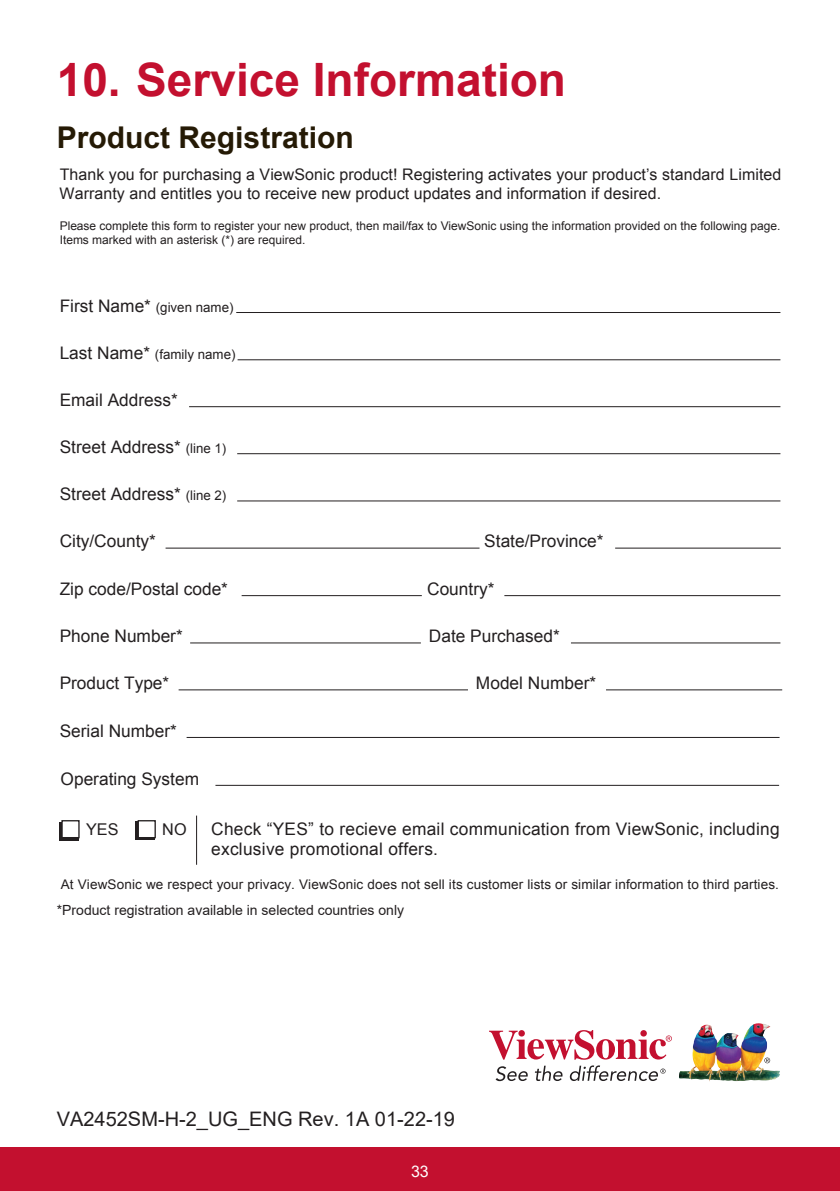
<style>
.page{position:relative;width:840px;height:1191px;background:#fff}
.page>*{position:absolute;margin:0;border:0;box-sizing:border-box;transform-origin:0 0}
.t1{font:700 46px "Arial";color:#c3102f}
.t2{font:700 30px "Arial";color:#251a05}
.t3{font:20px "Arial";color:#231f20}
.t4{font:17.2px/20.8px "Arial";color:#231f20}
.t5{font:16.2px "Arial";color:#231f20}
.t6{font:16px/19.2px "Arial";letter-spacing:.005em;color:#231f20}
.t7{font:16px "Arial";color:#fff}
.t8{font:14px "Arial";color:#231f20}
.t9{font:13.4px "Arial";letter-spacing:.01em;color:#231f20}
.t10{font:12px/14.4px "Arial";color:#231f20}
.s1{font-size:17.2px}
.s2{font-size:13.4px}
</style>
<div class="page">
<div style="left:0;top:1147px;width:839px;height:44px;background:#c3102f"></div>
<svg style="left:489px;top:1030px;width:182px;height:29px"></svg>
<svg style="left:495px;top:1066px;width:33px;height:15px"></svg>
<svg style="left:534px;top:1065px;width:28px;height:16px"></svg>
<svg style="left:569px;top:1065px;width:96px;height:16px"></svg>
<svg style="left:764px;top:1057px;width:5px;height:6px"></svg>
<img style="left:679px;top:1023px;width:77px;height:58px">
<div style="left:59px;top:821px;width:19px;height:19px;background:#231f20"></div>
<div style="left:135px;top:821px;width:19px;height:19px;background:#231f20"></div>
<hr style="left:236px;top:312px;width:544px;height:1px;background:#231f20">
<hr style="left:237px;top:359px;width:543px;height:1px;background:#231f20">
<hr style="left:237px;top:453px;width:543px;height:1px;background:#231f20">
<hr style="left:237px;top:500px;width:543px;height:1px;background:#231f20">
<hr style="left:189px;top:406px;width:591px;height:1px;background:#231f20">
<hr style="left:165px;top:548px;width:314px;height:1px;background:#231f20">
<hr style="left:614px;top:548px;width:166px;height:1px;background:#231f20">
<hr style="left:241px;top:595px;width:180px;height:1px;background:#231f20">
<hr style="left:504px;top:595px;width:276px;height:1px;background:#231f20">
<hr style="left:190px;top:642px;width:230px;height:1px;background:#231f20">
<hr style="left:570px;top:642px;width:210px;height:1px;background:#231f20">
<hr style="left:178px;top:689px;width:289px;height:1px;background:#231f20">
<hr style="left:605px;top:689px;width:176px;height:1px;background:#231f20">
<hr style="left:186px;top:737px;width:593px;height:1px;background:#231f20">
<hr style="left:196px;top:815px;width:1px;height:49px;background:#231f20">
<hr style="left:215px;top:785px;width:563px;height:1px;background:#231f20">
<div style="left:62px;top:820px;width:17px;height:17px;background:#fff"></div>
<div style="left:61px;top:820px;width:19px;height:18px;border:1px solid #231f20"></div>
<div style="left:138px;top:820px;width:17px;height:17px;background:#fff"></div>
<div style="left:137px;top:820px;width:19px;height:18px;border:1px solid #231f20"></div>
<h1 class="t1" style="left:57px;top:48px;width:510px">10. Service Information</h1>
<h2 class="t2" style="left:57px;top:117px;width:298px">Product Registration</h2>
<p class="t6" style="left:60px;top:165px;width:722px">Thank you for purchasing a ViewSonic product! Registering activates your product’s standard Limited<br>Warranty and entitles you to receive new product updates and information if desired.</p>
<p class="t10" style="left:60px;top:219px;width:721px">Please complete this form to register your new product, then mail/fax to ViewSonic using the information provided on the following page.<br>Items marked with an asterisk (*) are required.</p>
<p class="t9" style="left:60px;top:298px;width:175px"><span class="s1">First Name*</span> (given name)</p>
<p class="t9" style="left:60px;top:346px;width:177px"><span class="s1">Last Name*</span> (family name)</p>
<p class="t4" style="left:60px;top:390px;width:120px">Email Address*</p>
<p class="t4" style="left:60px;top:437px;width:168px">Street Address* <span class="s2">(line 1)</span></p>
<p class="t4" style="left:60px;top:484px;width:168px">Street Address* <span class="s2">(line 2)</span></p>
<p class="t4" style="left:60px;top:531px;width:98px">City/County*</p>
<p class="t4" style="left:484px;top:531px;width:121px">State/Province*</p>
<p class="t4" style="left:60px;top:579px;width:170px">Zip code/Postal code*</p>
<p class="t4" style="left:427px;top:579px;width:69px">Country*</p>
<p class="t4" style="left:60px;top:626px;width:125px">Phone Number*</p>
<p class="t4" style="left:428px;top:626px;width:132px">Date Purchased*</p>
<p class="t4" style="left:60px;top:673px;width:111px">Product Type*</p>
<p class="t4" style="left:475px;top:673px;width:122px">Model Number*</p>
<p class="t4" style="left:60px;top:720px;width:119px">Serial Number*</p>
<p class="t4" style="left:61px;top:768px;width:140px">Operating System</p>
<p class="t5" style="left:86px;top:818px;width:34px">YES</p>
<p class="t5" style="left:162px;top:818px;width:26px">NO</p>
<p class="t4" style="left:211px;top:818px;width:569px">Check “YES” to recieve email communication from ViewSonic, including exclusive promotional offers.</p>
<p class="t9" style="left:61px;top:875px;width:719px">At ViewSonic we respect your privacy. ViewSonic does not sell its customer lists or similar information to third parties.</p>
<p class="t8" style="left:57px;top:901px;width:349px">*Product registration available in selected countries only</p>
<p class="t3" style="left:57px;top:1105px;width:399px">VA2452SM-H-2_UG_ENG Rev. 1A 01-22-19</p>
<p class="t7" style="left:411px;top:1160px;width:19px">33</p>
</div>
